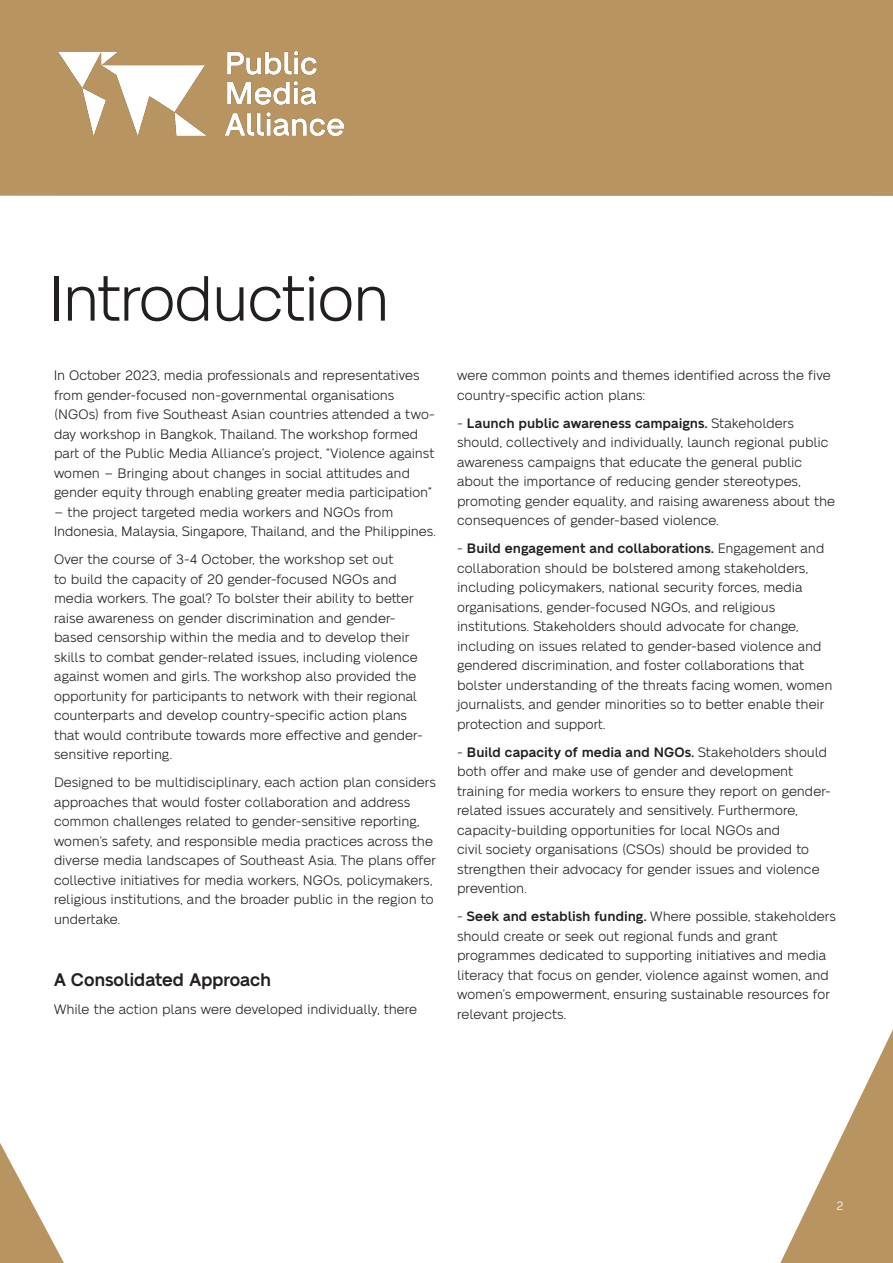
<style>
.page{position:relative;width:893px;height:1263px;background:#fff}
.page>*{position:absolute;margin:0;border:0;box-sizing:border-box;transform-origin:0 0}
.t1{font:63px "Neue Alte Grotesk";letter-spacing:-.025em;color:#231f20}
.t2{font:600 18px "Neue Alte Grotesk";letter-spacing:-.01em;color:#231f20}
.t3{font:13.5px/19.5px "Neue Alte Grotesk";color:#231f20}
.t4{font:12px "Neue Alte Grotesk";color:#fff}
.s1{font-weight:600}
</style>
<div class="page">
<div style="left:0;top:0;width:893px;height:196px;background:#b79460"></div>
<svg style="left:780px;top:1029px;width:113px;height:234px"></svg>
<svg style="left:0;top:1143px;width:64px;height:120px"></svg>
<img style="left:58px;top:52px;width:285px;height:84px">
<p class="t1" style="left:50px;top:264px;width:342px">Introduction</p>
<p class="t3" style="left:54px;top:366px;width:382px">In October 2023, media professionals and representatives from gender-focused non-governmental organisations (NGOs) from five Southeast Asian countries attended a two&shy;day workshop in Bangkok, Thailand. The workshop formed part of the Public Media Alliance’s project, “Violence against women – Bringing about changes in social attitudes and gender equity through enabling greater media participation”</p>
<p class="t3" style="left:54px;top:503px;width:383px">– the project targeted media workers and NGOs from<br>Indonesia, Malaysia, Singapore, Thailand, and the Philippines.</p>
<p class="t3" style="left:54px;top:550px;width:370px">Over the course of 3-4 October, the workshop set out<br>to build the capacity of 20 gender-focused NGOs and media workers. The goal? To bolster their ability to better raise awareness on gender discrimination and gender&shy;based censorship within the media and to develop their skills to combat gender-related issues, including violence against women and girls. The workshop also provided the opportunity for participants to network with their regional counterparts and develop country-specific action plans that would contribute towards more effective and gender&shy;sensitive reporting.</p>
<p class="t3" style="left:54px;top:773px;width:383px">Designed to be multidisciplinary, each action plan considers approaches that would foster collaboration and address common challenges related to gender-sensitive reporting, women’s safety, and responsible media practices across the diverse media landscapes of Southeast Asia. The plans offer collective initiatives for media workers, NGOs, policymakers, religious institutions, and the broader public in the region to undertake.</p>
<p class="t2" style="left:54px;top:969px;width:219px">A Consolidated Approach</p>
<p class="t3" style="left:54px;top:1000px;width:365px">While the action plans were developed individually, there</p>
<p class="t3" style="left:457px;top:366px;width:375px">were common points and themes identified across the five country-specific action plans:</p>
<p class="t3" style="left:457px;top:414px;width:379px">- <span class="s1">Launch public awareness campaigns.</span> Stakeholders should, collectively and individually, launch regional public awareness campaigns that educate the general public about the importance of reducing gender stereotypes, promoting gender equality, and raising awareness about the consequences of gender-based violence.</p>
<p class="t3" style="left:457px;top:539px;width:377px">- <span class="s1">Build engagement and collaborations.</span> Engagement and collaboration should be bolstered among stakeholders, including policymakers, national security forces, media organisations, gender-focused NGOs, and religious institutions. Stakeholders should advocate for change, including on issues related to gender-based violence and gendered discrimination, and foster collaborations that bolster understanding of the threats facing women, women journalists, and gender minorities so to better enable their protection and support.</p>
<p class="t3" style="left:457px;top:743px;width:375px">- <span class="s1">Build capacity of media and NGOs.</span> Stakeholders should both offer and make use of gender and development training for media workers to ensure they report on gender&shy;related issues accurately and sensitively. Furthermore, capacity-building opportunities for local NGOs and<br>civil society organisations (CSOs) should be provided to strengthen their advocacy for gender issues and violence prevention.</p>
<p class="t3" style="left:457px;top:907px;width:380px">- <span class="s1">Seek and establish funding.</span> Where possible, stakeholders should create or seek out regional funds and grant programmes dedicated to supporting initiatives and media literacy that focus on gender, violence against women, and women’s empowerment, ensuring sustainable resources for relevant projects.</p>
<p class="t4" style="left:836px;top:1199px;width:9px">2</p>
</div>
